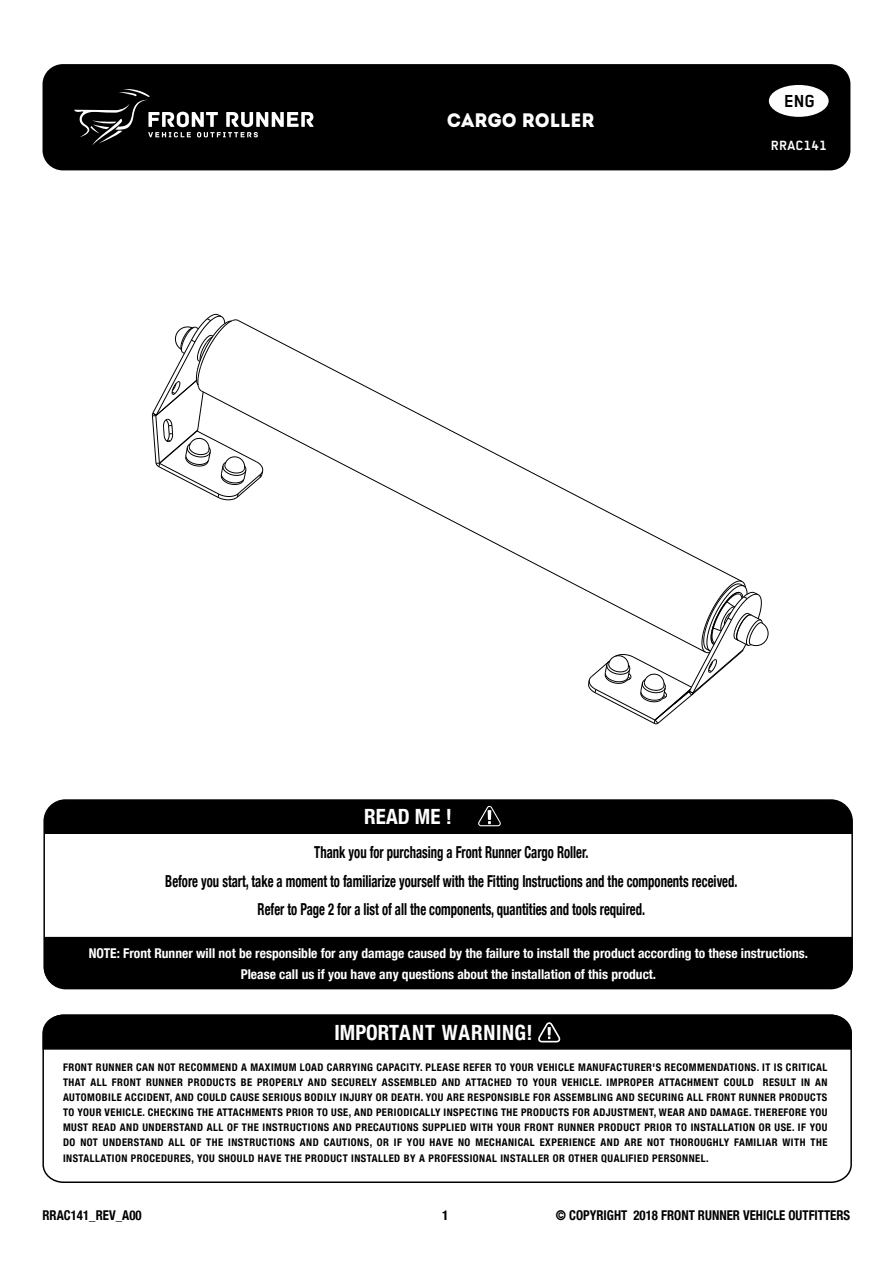
<style>
.page{position:relative;width:893px;height:1263px;background:#fff}
.page>*{position:absolute;margin:0;border:0;box-sizing:border-box;transform-origin:0 0}
.t1{font:700 condensed 21px "Helvetica Neue LT Com";letter-spacing:.025em;color:#fefefe}
.t2{font:700 condensed 21px "Helvetica Neue LT Com";letter-spacing:.005em;color:#fefefe}
.t3{font:19.5px "Intro";color:#fefefe;scale:.95 1}
.t4{font:700 19.5px "Regular";color:#000}
.t5{font:700 condensed 16.5px/28.5px "Helvetica Neue LT Com";color:#000;text-align:center;scale:.77 1}
.t6{font:700 15px "Regular";color:#fefefe}
.t7{font:700 condensed 13.5px/21.1px "Helvetica Neue LT Com";color:#fff;text-align:center}
.t8{font:700 condensed 13.5px "Helvetica Neue LT Com";color:#000;scale:.95 1}
.t9{font:700 condensed 13.5px "Helvetica Neue LT Com";color:#000}
.t10{font:700 condensed 10.5px/15px "Helvetica Neue LT Com";letter-spacing:.045em;color:#000;text-align:justify}
</style>
<div class="page">
<div style="left:43px;top:64px;width:807px;height:106px;background:#000;border-radius:20px"></div>
<div style="left:769px;top:85px;width:60px;height:32px;background:#fefefe;border-radius:50%"></div>
<svg style="left:74px;top:89px;width:240px;height:56px"></svg>
<svg style="left:42px;top:1050px;width:810px;height:133px"></svg>
<div style="left:42px;top:1014px;width:810px;height:36px;background:#000"></div>
<div style="left:44px;top:800px;width:808px;height:34px;background:#000"></div>
<div style="left:43px;top:799px;width:810px;height:189px;border:2px solid #000;border-radius:21px"></div>
<svg style="left:478px;top:806px;width:23px;height:20px"></svg>
<div style="left:43px;top:936px;width:810px;height:54px;background:#000"></div>
<hr style="left:45px;top:937px;width:807px;height:1px;background:#000">
<svg style="left:263px;top:332px;width:479px;height:250px"></svg>
<svg style="left:152px;top:314px;width:111px;height:186px"></svg>
<svg style="left:588px;top:581px;width:180px;height:143px"></svg>
<h2 class="t3" style="left:447px;top:109px;width:157px">CARGO ROLLER</h2>
<h2 class="t4" style="left:785px;top:90px;width:32px">ENG</h2>
<h3 class="t6" style="left:771px;top:137px;width:57px">RRAC141</h3>
<h1 class="t2" style="left:364px;top:804px;width:89px">READ ME !</h1>
<p class="t5" style="left:165px;top:838px;width:745px">Thank you for purchasing a Front Runner Cargo Roller.<br>Before you start, take a moment to familiarize yourself with the Fitting Instructions and the components received.<br>Refer to Page 2 for a list of all the components, quantities and tools required.</p>
<p class="t7" style="left:89px;top:942px;width:721px">NOTE: Front Runner will not be responsible for any damage caused by the failure to install the product according to these instructions.<br>Please call us if you have any questions about the installation of this product.</p>
<h1 class="t1" style="left:334px;top:1020px;width:200px">IMPORTANT WARNING!</h1>
<p class="t10" style="left:63px;top:1060px;width:766px">FRONT RUNNER CAN NOT RECOMMEND A MAXIMUM LOAD CARRYING CAPACITY. PLEASE REFER TO YOUR VEHICLE MANUFACTURER'S RECOMMENDATIONS. IT IS CRITICAL THAT ALL FRONT RUNNER PRODUCTS BE PROPERLY AND SECURELY ASSEMBLED AND ATTACHED TO YOUR VEHICLE. IMPROPER ATTACHMENT COULD RESULT IN AN AUTOMOBILE ACCIDENT, AND COULD CAUSE SERIOUS BODILY INJURY OR DEATH. YOU ARE RESPONSIBLE FOR ASSEMBLING AND SECURING ALL FRONT RUNNER PRODUCTS TO YOUR VEHICLE. CHECKING THE ATTACHMENTS PRIOR TO USE, AND PERIODICALLY INSPECTING THE PRODUCTS FOR ADJUSTMENT, WEAR AND DAMAGE. THEREFORE YOU MUST READ AND UNDERSTAND ALL OF THE INSTRUCTIONS AND PRECAUTIONS SUPPLIED WITH YOUR FRONT RUNNER PRODUCT PRIOR TO INSTALLATION OR USE. IF YOU DO NOT UNDERSTAND ALL OF THE INSTRUCTIONS AND CAUTIONS, OR IF YOU HAVE NO MECHANICAL EXPERIENCE AND ARE NOT THOROUGHLY FAMILIAR WITH THE INSTALLATION PROCEDURES, YOU SHOULD HAVE THE PRODUCT INSTALLED BY A PROFESSIONAL INSTALLER OR OTHER QUALIFIED PERSONNEL.</p>
<p class="t8" style="left:43px;top:1207px;width:106px">RRAC141_REV_A00</p>
<p class="t8" style="left:556px;top:1207px;width:311px">© COPYRIGHT 2018 FRONT RUNNER VEHICLE OUTFITTERS</p>
<p class="t9" style="left:442px;top:1207px;width:8px">1</p>
</div>
